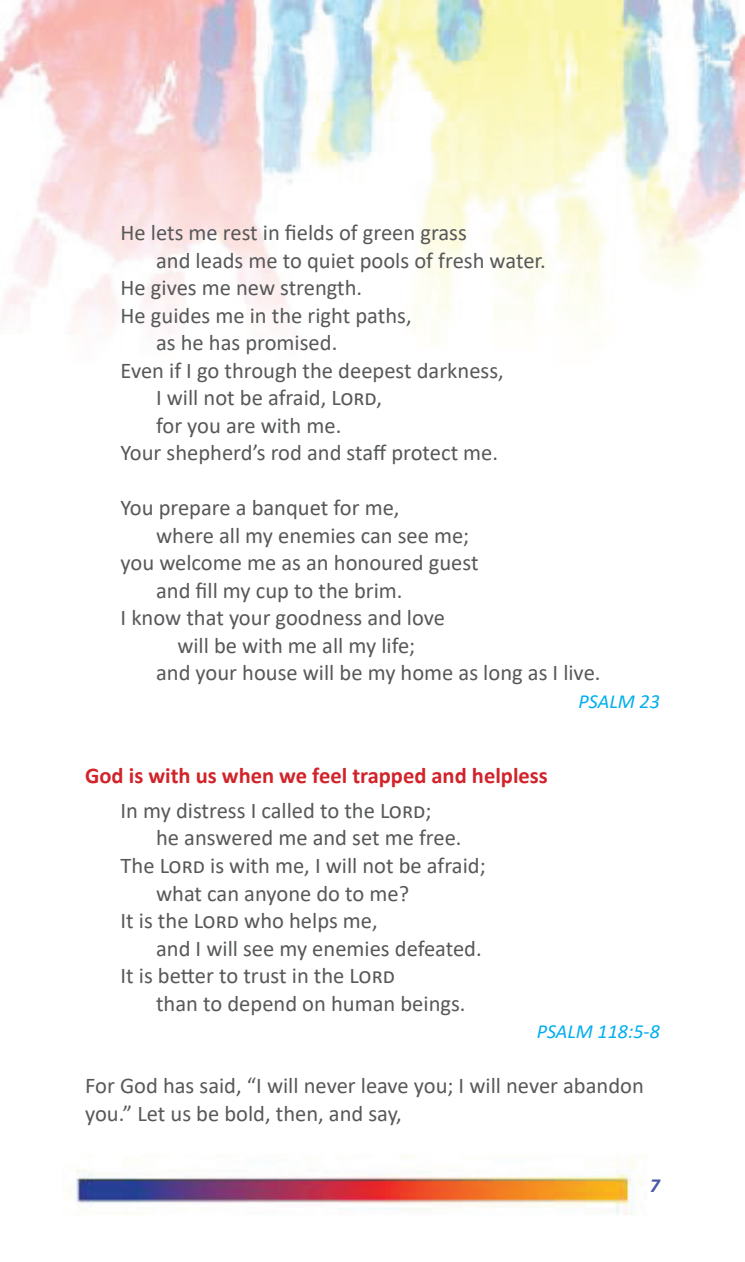
<style>
.page{position:relative;width:745px;height:1262px;background:#fff}
.page>*{position:absolute;margin:0;border:0;box-sizing:border-box;transform-origin:0 0}
.t1{font:22.5px/27.5px "Calibri";color:#57585a}
.t2{font:700 22.5px "Calibri";color:#d1232a}
.t3{font:italic 20px "Calibri";color:#00aeef}
.t4{font:italic 700 20px "Calibri";color:#4c59a5}
</style>
<div class="page">
<img style="left:0;top:0;width:744px;height:1215px">
<p class="t1" style="left:120px;top:218px;width:347px">He lets me rest in fields of green grass</p>
<p class="t1" style="left:156px;top:246px;width:391px">and leads me to quiet pools of fresh water.</p>
<p class="t1" style="left:120px;top:273px;width:243px">He gives me new strength.</p>
<p class="t1" style="left:120px;top:301px;width:292px">He guides me in the right paths,</p>
<p class="t1" style="left:156px;top:328px;width:183px">as he has promised.</p>
<p class="t1" style="left:120px;top:356px;width:384px">Even if I go through the deepest darkness,</p>
<p class="t1" style="left:156px;top:383px;width:227px">I will not be afraid, Lord,</p>
<p class="t1" style="left:156px;top:411px;width:187px">for you are with me.</p>
<p class="t1" style="left:120px;top:438px;width:379px">Your shepherd’s rod and staff protect me.</p>
<p class="t1" style="left:120px;top:493px;width:280px">You prepare a banquet for me,</p>
<p class="t1" style="left:156px;top:521px;width:314px">where all my enemies can see me;</p>
<p class="t1" style="left:120px;top:548px;width:359px">you welcome me as an honoured guest</p>
<p class="t1" style="left:156px;top:576px;width:248px">and fill my cup to the brim.</p>
<p class="t1" style="left:120px;top:603px;width:326px">I know that your goodness and love</p>
<p class="t1" style="left:177px;top:631px;width:239px">will be with me all my life;</p>
<p class="t1" style="left:156px;top:658px;width:445px">and your house will be my home as long as I live.</p>
<p class="t3" style="left:578px;top:687px;width:83px">PSALM 23</p>
<p class="t2" style="left:85px;top:759px;width:464px">God is with us when we feel trapped and helpless</p>
<p class="t1" style="left:120px;top:796px;width:312px">In my distress I called to the Lord;</p>
<p class="t1" style="left:156px;top:823px;width:307px">he answered me and set me free.</p>
<p class="t1" style="left:120px;top:851px;width:366px">The Lord is with me, I will not be afraid;</p>
<p class="t1" style="left:156px;top:878px;width:254px">what can anyone do to me?</p>
<p class="t1" style="left:120px;top:906px;width:258px">It is the Lord who helps me,</p>
<p class="t1" style="left:156px;top:933px;width:327px">and I will see my enemies defeated.</p>
<p class="t1" style="left:120px;top:961px;width:276px">It is better to trust in the Lord</p>
<p class="t1" style="left:156px;top:988px;width:311px">than to depend on human beings.</p>
<p class="t3" style="left:536px;top:1017px;width:125px">PSALM 118:5-8</p>
<p class="t1" style="left:85px;top:1071px;width:560px">For God has said, “I will never leave you; I will never abandon you.” Let us be bold, then, and say,</p>
<p class="t4" style="left:649px;top:1171px;width:12px">7</p>
</div>
